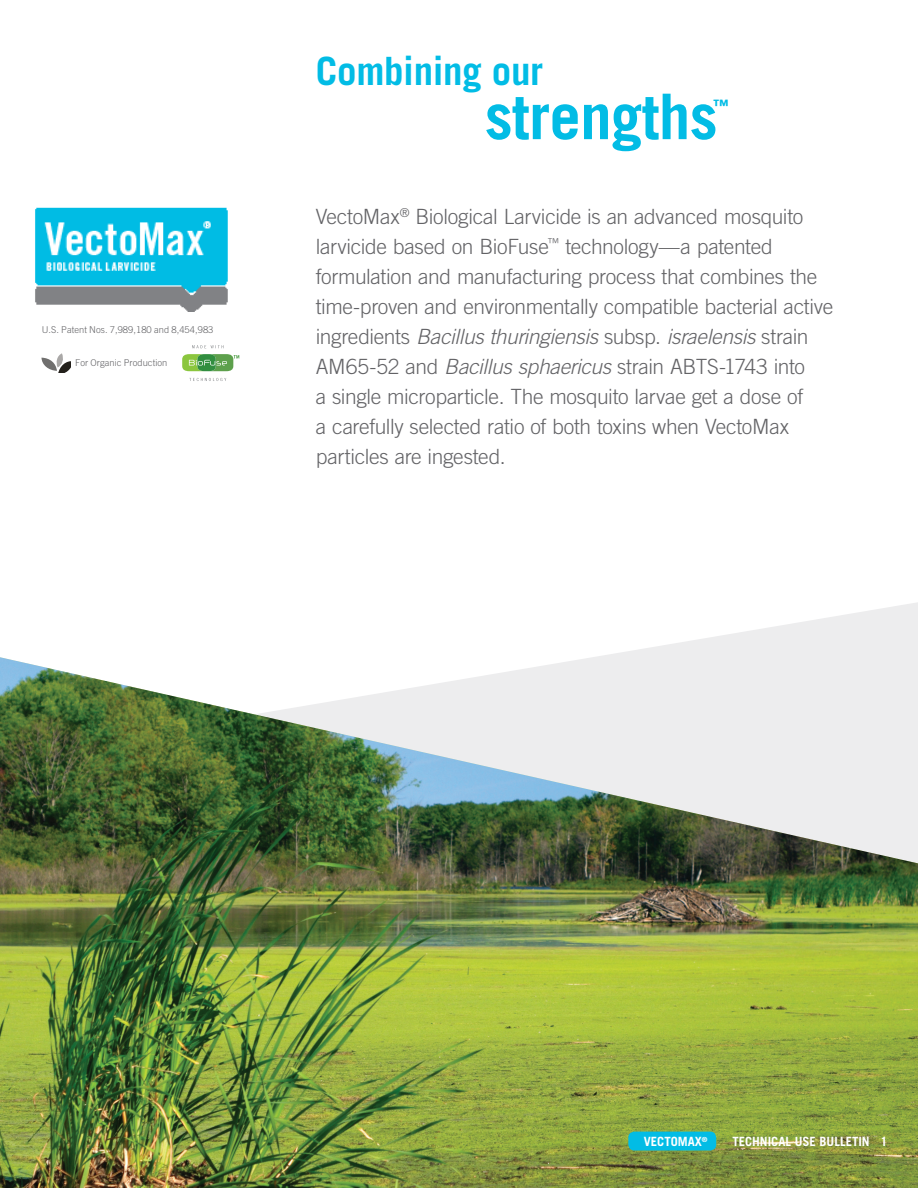
<style>
.page{position:relative;width:918px;height:1188px;background:#fff}
.page>*{position:absolute;margin:0;border:0;box-sizing:border-box;transform-origin:0 0}
.t1{font:700 63px "Trade Gothic LT Std";letter-spacing:-.01em;color:#02bce5}
.t2{font:700 39px "Trade Gothic LT Std";letter-spacing:-.01em;color:#02bce5}
.t3{font:300 21px/30px "Trade Gothic LT Std";letter-spacing:-.015em;color:#636366}
.t4{font:700 15.75px "Trade Gothic LT Std";color:#02bce5}
.t5{font:700 12.75px "Trade Gothic LT Std";color:#fff}
.t6{font:300 9.45px "Trade Gothic LT Std";letter-spacing:.005em;color:#636366}
.t7{font:300 9.3px "Trade Gothic LT Std";letter-spacing:.005em;color:#636366}
.s1{font-style:italic}
</style>
<div class="page">
<svg style="left:597px;top:602px;width:321px;height:55px;fill:#f3f3f3"></svg>
<img style="left:0;top:657px;width:918px;height:531px">
<div style="left:628px;top:1132px;width:88px;height:19px;background:#02bce5;border-radius:6px"></div>
<img style="left:35px;top:207px;width:193px;height:105px">
<svg style="left:182px;top:354px;width:57px;height:17px"></svg>
<svg style="left:189px;top:378px;width:37px;height:3px"></svg>
<svg style="left:192px;top:345px;width:31px;height:3px"></svg>
<svg style="left:42px;top:353px;width:28px;height:19px"></svg>
<p class="t7" style="left:42px;top:324px;width:173px">U.S. Patent Nos. 7,989,180 and 8,454,983</p>
<p class="t6" style="left:75px;top:357px;width:94px">For Organic Production</p>
<p class="t2" style="left:316px;top:47px;width:229px">Combining our</p>
<p class="t1" style="left:485px;top:78px;width:234px">strengths</p>
<p class="t4" style="left:713px;top:95px;width:17px">™</p>
<p class="t3" style="left:316px;top:201px;width:519px">VectoMax<sup>®</sup> Biological Larvicide is an advanced mosquito larvicide based on BioFuse<sup>™</sup> technology—a patented formulation and manufacturing process that combines the time-proven and environmentally compatible bacterial active ingredients <span class="s1">Bacillus thuringiensis</span> subsp. <span class="s1">israelensis</span> strain AM65-52 and <span class="s1">Bacillus sphaericus</span> strain ABTS-1743 into<br>a single microparticle. The mosquito larvae get a dose of<br>a carefully selected ratio of both toxins when VectoMax particles are ingested.</p>
<p class="t5" style="left:644px;top:1133px;width:65px">VECTOMAX<sup>®</sup></p>
<p class="t5" style="left:732px;top:1133px;width:157px">TECHNICAL USE BULLETIN 1</p>
</div>
